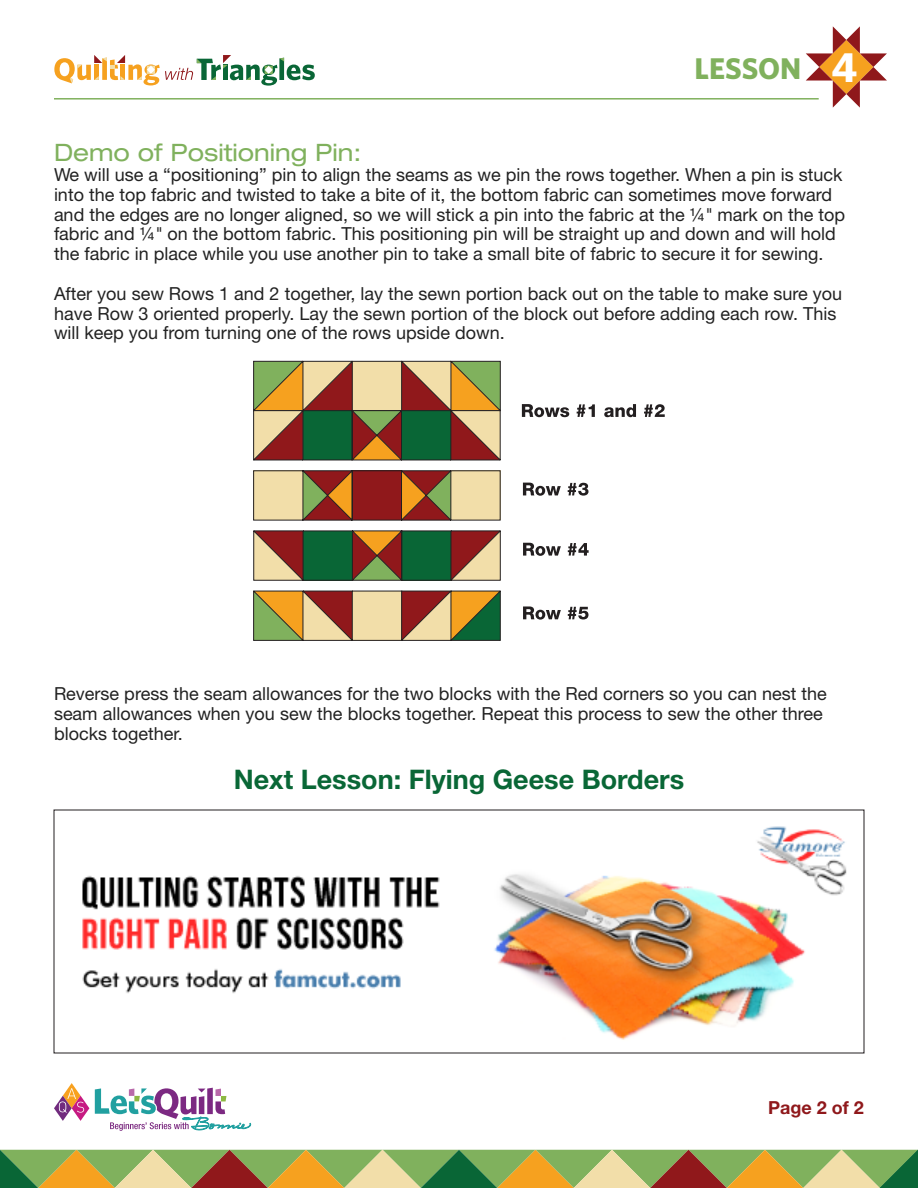
<style>
.page{position:relative;width:918px;height:1188px;background:#fff}
.page>*{position:absolute;margin:0;border:0;box-sizing:border-box;transform-origin:0 0}
.List_Paragraph{font:700 42.45px "Whitney";color:#fff}
.List_Paragraph-2{font:700 30px "Whitney";letter-spacing:-.005em;color:#80b15d}
.t1{font:700 27px "Helvetica Neue LT Std";color:#096736}
.t2{font:expanded 24px "Helvetica Neue LT Std";color:#80b15d}
.t3{font:18px/19.8px "Helvetica Neue LT Std";color:#222}
.List_Paragraph-3{font:700 18px "Helvetica Neue LT Std";color:#8f181b}
.s1{font-style:italic}
</style>
<div class="page">
<svg style="left:0;top:1150px;width:918px;height:38px;background:#9ea357"></svg>
<svg style="left:253px;top:360px;width:248px;height:101px;background:#948152"></svg>
<svg style="left:253px;top:590px;width:248px;height:51px;background:#b0905b"></svg>
<svg style="left:253px;top:530px;width:248px;height:51px;background:#6a6744"></svg>
<svg style="left:253px;top:470px;width:248px;height:51px;background:#b37d58"></svg>
<svg style="left:523px;top:483px;width:38px;height:13px"></svg>
<svg style="left:568px;top:483px;width:21px;height:13px"></svg>
<svg style="left:523px;top:543px;width:38px;height:13px"></svg>
<svg style="left:568px;top:543px;width:21px;height:13px"></svg>
<svg style="left:523px;top:606px;width:38px;height:14px"></svg>
<svg style="left:568px;top:607px;width:20px;height:12px"></svg>
<svg style="left:522px;top:404px;width:47px;height:13px"></svg>
<svg style="left:577px;top:404px;width:18px;height:13px"></svg>
<svg style="left:604px;top:404px;width:32px;height:13px"></svg>
<svg style="left:644px;top:404px;width:21px;height:13px"></svg>
<svg style="left:54px;top:1083px;width:35px;height:38px"></svg>
<svg style="left:95px;top:1088px;width:157px;height:43px"></svg>
<hr style="left:54px;top:98px;width:765px;height:2px;background:#80b15d">
<svg style="left:54px;top:55px;width:261px;height:31px"></svg>
<svg style="left:806px;top:26px;width:81px;height:82px"></svg>
<img style="left:82px;top:826px;width:765px;height:214px">
<p class="List_Paragraph-2" style="left:695px;top:48px;width:108px">LESSON</p>
<p class="List_Paragraph" style="left:831px;top:38px;width:27px">4</p>
<p class="t2" style="left:54px;top:138px;width:309px">Demo of Positioning Pin:</p>
<p class="t3" style="left:54px;top:164px;width:793px">We will use a “positioning” pin to align the seams as we pin the rows together. When a pin is stuck into the top fabric and twisted to take a bite of it, the bottom fabric can sometimes move forward and the edges are no longer aligned, so we will stick a pin into the fabric at the ¼<span class="s1">"</span> mark on the top fabric and ¼<span class="s1">"</span> on the bottom fabric. This positioning pin will be straight up and down and will hold the fabric in place while you use another pin to take a small bite of fabric to secure it for sewing.</p>
<p class="t3" style="left:54px;top:283px;width:790px">After you sew Rows 1 and 2 together, lay the sewn portion back out on the table to make sure you have Row 3 oriented properly. Lay the sewn portion of the block out before adding each row. This will keep you from turning one of the rows upside down.</p>
<p class="t3" style="left:54px;top:684px;width:774px">Reverse press the seam allowances for the two blocks with the Red corners so you can nest the seam allowances when you sew the blocks together. Repeat this process to sew the other three blocks together.</p>
<p class="t1" style="left:234px;top:763px;width:452px">Next Lesson: Flying Geese Borders</p>
<p class="List_Paragraph-3" style="left:768px;top:1097px;width:97px">Page 2 of 2</p>
</div>
